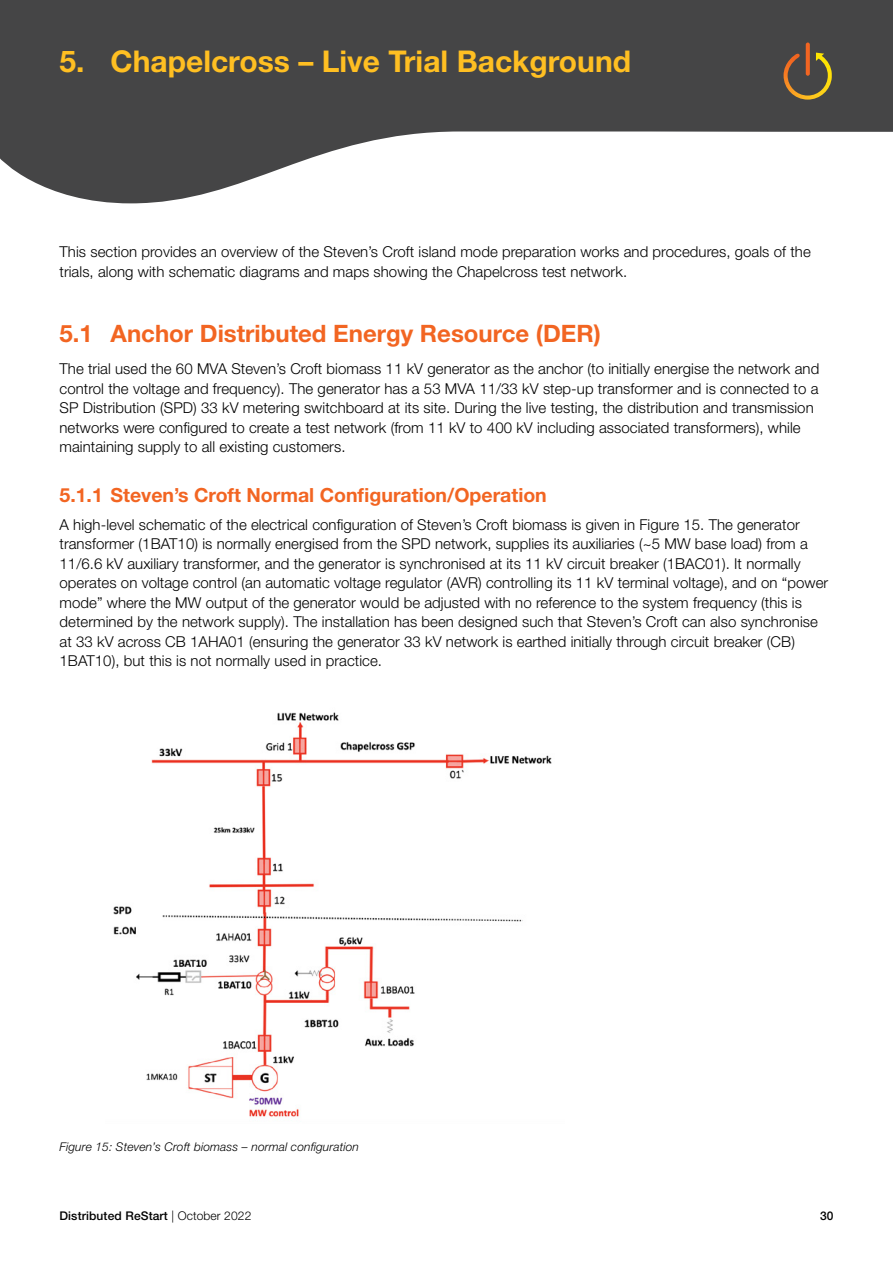
<style>
.page{position:relative;width:893px;height:1263px;background:#fff}
.page>*{position:absolute;margin:0;border:0;box-sizing:border-box;transform-origin:0 0}
.t1{font:700 30px "Helvetica Neue LT Std";color:#ffbf22}
.t2{font:700 24px "Helvetica Neue LT Std";color:#f26522}
.t3{font:700 19.5px "Helvetica Neue LT Std";color:#f26522}
.t4{font:300 15px/19.5px "Helvetica Neue LT Std";letter-spacing:.005em;color:#000}
.t5{font:italic 300 12px "Helvetica Neue LT Std";letter-spacing:.01em;color:#000}
.t6{font:500 12px "Helvetica Neue LT Std";letter-spacing:.01em;color:#000}
.s1{font-weight:300}
</style>
<div class="page">
<svg style="left:0;top:0;width:893px;height:203px;fill:#454546"></svg>
<svg style="left:806px;top:43px;width:4px;height:33px"></svg>
<img style="left:783px;top:53px;width:49px;height:47px">
<img style="left:113px;top:712px;width:439px;height:405px">
<h1 class="t1" style="left:60px;top:43px;width:573px">5. Chapelcross – Live Trial Background</h1>
<p class="t4" style="left:60px;top:242px;width:753px">This section provides an overview of the Steven’s Croft island mode preparation works and procedures, goals of the trials, along with schematic diagrams and maps showing the Chapelcross test network.</p>
<h2 class="t2" style="left:60px;top:319px;width:543px">5.1 Anchor Distributed Energy Resource (DER)</h2>
<p class="t4" style="left:60px;top:359px;width:761px">The trial used the 60 MVA Steven’s Croft biomass 11 kV generator as the anchor (to initially energise the network and control the voltage and frequency). The generator has a 53 MVA 11/33 kV step-up transformer and is connected to a SP Distribution (SPD) 33 kV metering switchboard at its site. During the live testing, the distribution and transmission networks were configured to create a test network (from 11 kV to 400 kV including associated transformers), while maintaining supply to all existing customers.</p>
<h3 class="t3" style="left:60px;top:483px;width:489px">5.1.1 Steven’s Croft Normal Configuration/Operation</h3>
<p class="t4" style="left:60px;top:514px;width:770px">A high-level schematic of the electrical configuration of Steven’s Croft biomass is given in Figure 15. The generator transformer (1BAT10) is normally energised from the SPD network, supplies its auxiliaries (~5 MW base load) from a 11/6.6 kV auxiliary transformer, and the generator is synchronised at its 11 kV circuit breaker (1BAC01). It normally operates on voltage control (an automatic voltage regulator (AVR) controlling its 11 kV terminal voltage), and on “power mode” where the MW output of the generator would be adjusted with no reference to the system frequency (this is determined by the network supply). The installation has been designed such that Steven’s Croft can also synchronise at 33 kV across CB 1AHA01 (ensuring the generator 33 kV network is earthed initially through circuit breaker (CB)<br>1BAT10), but this is not normally used in practice.</p>
<p class="t5" style="left:60px;top:1139px;width:301px">Figure 15: Steven’s Croft biomass – normal configuration</p>
<p class="t6" style="left:60px;top:1209px;width:193px">Distributed ReStart <span class="s1">| October 2022</span></p>
<p class="t6" style="left:820px;top:1209px;width:15px">30</p>
</div>
